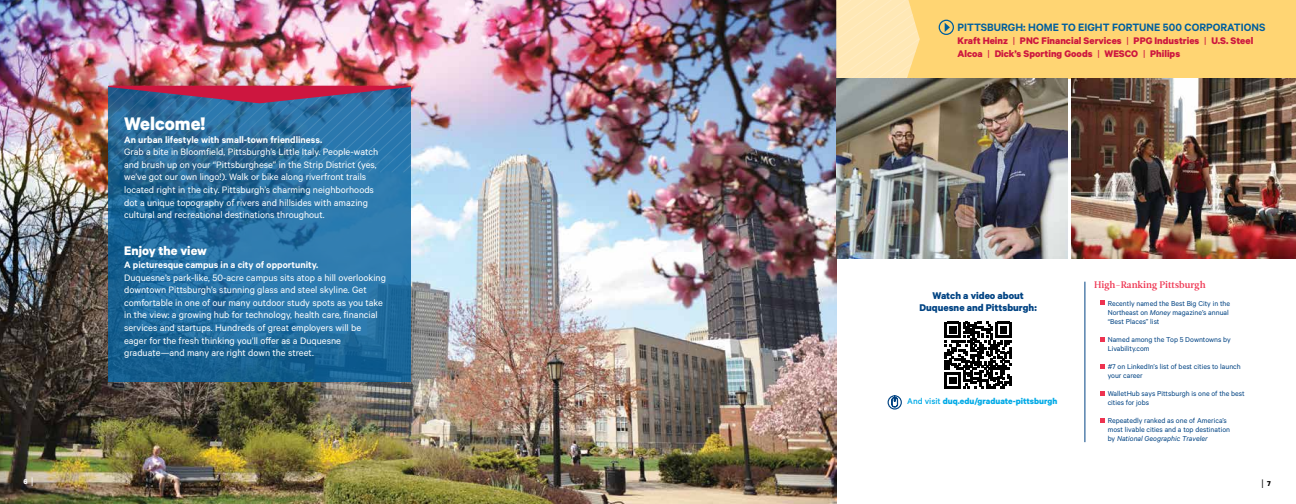
<style>
.page{position:relative;width:1296px;height:504px;background:#fff}
.page>*{position:absolute;margin:0;border:0;box-sizing:border-box;transform-origin:0 0}
.t1{font:700 20.5px "Calibre";color:#fff}
.t2{font:700 14px "Calibre";color:#fff}
.t3{font:300 14px "Calibre";color:#000}
.t4{font:600 12px "Calibre";color:#005f9e}
.t5{font:700 11px/12px "Calibre";color:#004383;text-align:center}
.t6{font:700 10.8px/12.9px "Calibre";color:#cd163f}
.t7{font:10.5px/12.6px "Calibre";color:#fff}
.t8{font:600 10.5px "Calibre";color:#fff}
.t9{font:700 9.5px "Calibre";color:#00aae7}
.t10{font:9.5px "Leitura News Roman 3";color:#ee3350}
.t11{font:8px/9px "Calibre";color:#004383}
.t12{font:700 8px "Calibre";color:#fff}
.s1{font-weight:400}
.s2{font-weight:500}
.s3{font-style:italic}
.s4{font-weight:300;font-size:14px}
.s5{font-weight:700;font-size:8px}
</style>
<div class="page">
<div style="left:648px;top:0;width:648px;height:78px;background:#ffd573"></div>
<img style="left:0;top:0;width:836px;height:504px">
<svg style="left:836px;top:0;width:84px;height:78px;background:#fee6b1"></svg>
<div style="left:939px;top:20px;width:15px;height:15px;border:1px solid #005f9e;border-radius:50%"></div>
<svg style="left:945px;top:23px;width:5px;height:9px"></svg>
<svg style="left:108px;top:173px;width:303px;height:209px;background:#216c9f"></svg>
<img style="left:836px;top:78px;width:232px;height:180px">
<img style="left:1072px;top:78px;width:224px;height:180px">
<hr style="left:1084px;top:282px;width:1px;height:160px;background:#004383">
<svg style="left:108px;top:86px;width:303px;height:87px;background:#3c6595"></svg>
<svg style="left:1100px;top:300px;width:4px;height:5px"></svg>
<svg style="left:1100px;top:337px;width:4px;height:5px"></svg>
<svg style="left:1100px;top:364px;width:4px;height:5px"></svg>
<svg style="left:1100px;top:392px;width:4px;height:4px"></svg>
<svg style="left:1100px;top:418px;width:4px;height:5px"></svg>
<svg style="left:945px;top:322px;width:66px;height:66px"></svg>
<svg style="left:888px;top:395px;width:14px;height:15px"></svg>
<h1 class="t1" style="left:124px;top:111px;width:83px">Welcome!</h1>
<p class="t8" style="left:124px;top:133px;width:200px">An urban lifestyle with small-town friendliness.</p>
<p class="t7" style="left:124px;top:145px;width:256px">Grab a bite in Bloomfield, Pittsburgh’s Little Italy. People-watch and brush up on your “Pittsburghese” in the Strip District (yes, we’ve got our own lingo!). Walk or bike along riverfront trails located right in the city. Pittsburgh’s charming neighborhoods dot a unique topography of rivers and hillsides with amazing cultural and recreational destinations throughout.</p>
<h2 class="t2" style="left:124px;top:242px;width:84px">Enjoy the view</h2>
<p class="t8" style="left:124px;top:258px;width:196px">A picturesque campus in a city of opportunity.</p>
<p class="t7" style="left:124px;top:271px;width:263px">Duquesne’s park-like, 50-acre campus sits atop a hill overlooking downtown Pittsburgh’s stunning glass and steel skyline. Get comfortable in one of our many outdoor study spots as you take in the view: a growing hub for technology, health care, financial services and startups. Hundreds of great employers will be eager for the fresh thinking you’ll offer as a Duquesne graduate—and many are right down the street.</p>
<p class="t4" style="left:958px;top:20px;width:309px">PITTSBURGH: HOME TO EIGHT FORTUNE 500 CORPORATIONS</p>
<p class="t6" style="left:958px;top:34px;width:297px">Kraft Heinz <span class="s1">|</span> PNC Financial Services <span class="s1">|</span> PPG Industries <span class="s1">|</span> U.S. Steel<br>Alcoa <span class="s1">|</span> Dick’s Sporting Goods <span class="s1">|</span> WESCO <span class="s1">|</span> Philips</p>
<p class="t5" style="left:920px;top:289px;width:119px">Watch a video about<br>Duquesne and Pittsburgh:</p>
<p class="t9" style="left:907px;top:396px;width:152px"><span class="s2">And visit</span> duq.edu/graduate-pittsburgh</p>
<p class="t10" style="left:1094px;top:279px;width:113px">High-Ranking Pittsburgh</p>
<p class="t11" style="left:1108px;top:298px;width:124px">Recently named the Best Big City in the<br>Northeast on <span class="s3">Money</span> magazine’s annual “Best Places” list</p>
<p class="t11" style="left:1108px;top:334px;width:125px">Named among the Top 5 Downtowns by<br>Livability.com</p>
<p class="t11" style="left:1108px;top:361px;width:135px">#7 on LinkedIn’s list of best cities to launch your career</p>
<p class="t11" style="left:1108px;top:388px;width:139px">WalletHub says Pittsburgh is one of the best cities for jobs</p>
<p class="t11" style="left:1108px;top:415px;width:124px">Repeatedly ranked as one of America’s most livable cities and a top destination by <span class="s3">National Geographic Traveler</span></p>
<p class="t12" style="left:23px;top:477px;width:12px">6 <span class="s4">I</span></p>
<h2 class="t3" style="left:1261px;top:475px;width:11px">I <span class="s5">7</span></h2>
</div>
